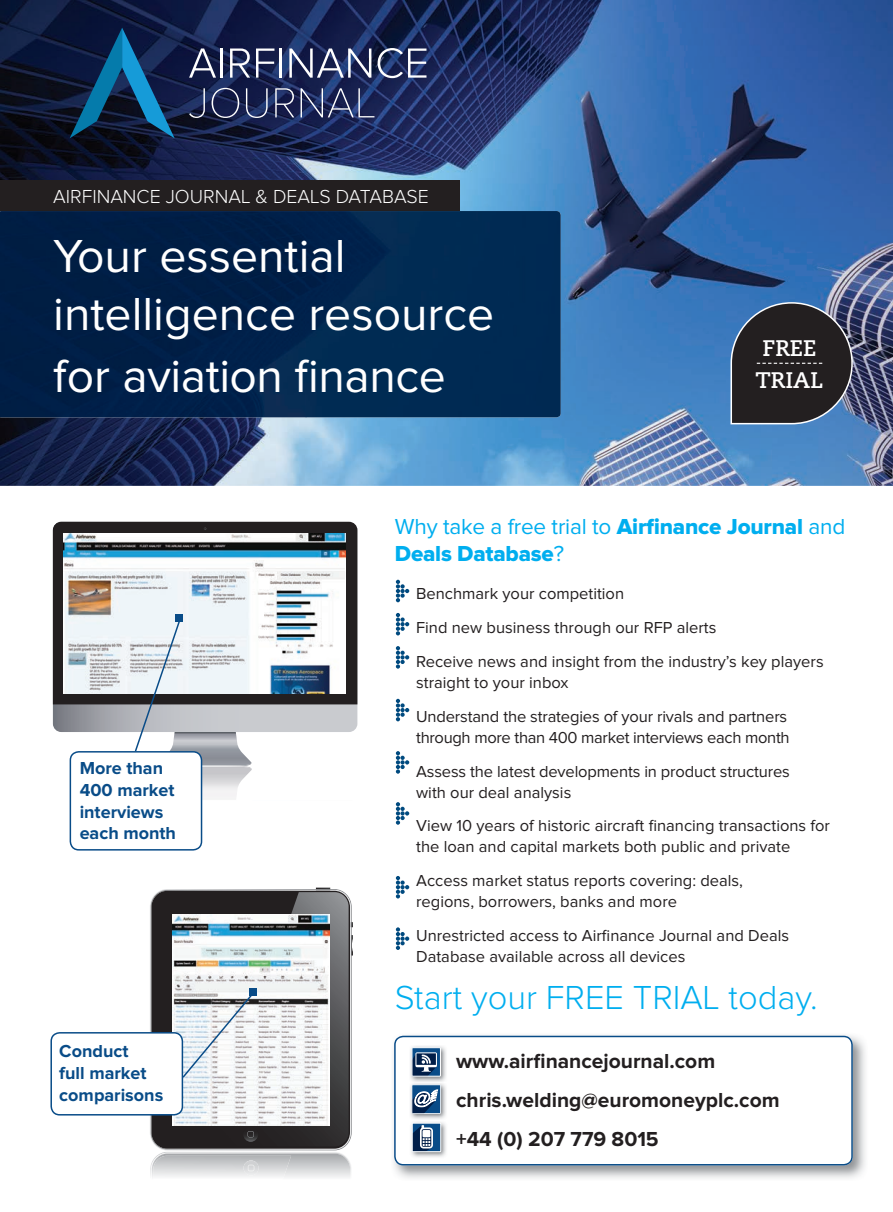
<style>
.page{position:relative;width:893px;height:1212px;background:#fff}
.page>*{position:absolute;margin:0;border:0;box-sizing:border-box;transform-origin:0 0}
.t1{font:48px/57.6px "Proxima Nova";color:#fff}
.t2{font:300 34.5px "Proxima Nova";color:#00aeef}
.t3{font:22.5px "Proxima Nova";letter-spacing:-.01em;color:#00aeef}
.t4{font:22.5px "Proxima Nova Extrabld";letter-spacing:-.01em;color:#00aeef}
.t5{font:700 22.5px/31.2px "Caecilia";color:#fff;text-align:center}
.t6{font:700 21px/39px "Proxima Nova";color:#231f20}
.t7{font:300 19.5px "Proxima Nova";color:#fff}
.t8{font:700 18px/21.6px "Proxima Nova";color:#094c88}
.t9{font:16.5px/33.8px "Proxima Nova";color:#231f20}
.s1{font-family:"Proxima Nova Extrabld"}
.s2{font-family:"Proxima Nova"}
</style>
<div class="page">
<img style="left:393px;top:1035px;width:472px;height:144px">
<svg style="left:394px;top:1036px;width:459px;height:129px"></svg>
<img style="left:0;top:0;width:893px;height:486px">
<div style="left:0;top:180px;width:460px;height:31px;background:#231f20"></div>
<svg style="left:53px;top:704px;width:304px;height:28px;background:#b1b3b8"></svg>
<div style="left:53px;top:522px;width:304px;height:182px;background:#231f20"></div>
<img style="left:202px;top:766px;width:42px;height:1px">
<img style="left:202px;top:767px;width:50px;height:33px">
<img style="left:69px;top:800px;width:134px;height:9px">
<img style="left:64px;top:533px;width:281px;height:160px">
<svg style="left:352px;top:935px;width:1px;height:20px"></svg>
<svg style="left:316px;top:887px;width:14px;height:2px"></svg>
<div style="left:151px;top:891px;width:199px;height:257px;background:#231f20;border-radius:16px"></div>
<img style="left:211px;top:892px;width:138px;height:254px">
<img style="left:243px;top:1127px;width:15px;height:15px">
<svg style="left:248px;top:1131px;width:6px;height:6px"></svg>
<img style="left:150px;top:1152px;width:189px;height:23px">
<svg style="left:152px;top:1153px;width:198px;height:25px;background:#d1d2d4"></svg>
<img style="left:172px;top:915px;width:157px;height:211px">
<svg style="left:730px;top:301px;width:123px;height:124px;background:#333741"></svg>
<svg style="left:396px;top:580px;width:13px;height:22px"></svg>
<div style="left:70px;top:752px;width:132px;height:98px;background:#fff;border-radius:9px"></div>
<div style="left:70px;top:751px;width:132px;height:99px;border:2px solid #094c88;border-radius:9px"></div>
<svg style="left:134px;top:617px;width:118px;height:149px"></svg>
<div style="left:175px;top:614px;width:8px;height:8px;background:#094c88"></div>
<div style="left:51px;top:1033px;width:131px;height:82px;background:#fff;border-radius:9px"></div>
<div style="left:50px;top:1032px;width:133px;height:83px;border:2px solid #094c88;border-radius:9px"></div>
<svg style="left:175px;top:915px;width:116px;height:203px;background:#d5dcdf"></svg>
<div style="left:249px;top:988px;width:8px;height:8px;background:#094c88"></div>
<img style="left:409px;top:1045px;width:38px;height:113px">
<div style="left:412px;top:1123px;width:29px;height:29px;background:#094c88"></div>
<div style="left:412px;top:1123px;width:29px;height:29px;border:1px solid #fff"></div>
<svg style="left:412px;top:1125px;width:21px;height:27px"></svg>
<svg style="left:412px;top:1084px;width:29px;height:30px"></svg>
<img style="left:409px;top:1082px;width:38px;height:1px">
<div style="left:412px;top:1047px;width:28px;height:29px;background:#094c88"></div>
<div style="left:412px;top:1047px;width:29px;height:29px;border:1px solid #fff"></div>
<svg style="left:412px;top:1052px;width:25px;height:24px"></svg>
<svg style="left:396px;top:613px;width:13px;height:22px"></svg>
<svg style="left:396px;top:646px;width:13px;height:23px"></svg>
<svg style="left:396px;top:699px;width:13px;height:22px"></svg>
<svg style="left:396px;top:751px;width:13px;height:23px"></svg>
<svg style="left:396px;top:802px;width:13px;height:23px"></svg>
<svg style="left:396px;top:876px;width:13px;height:22px"></svg>
<svg style="left:396px;top:927px;width:13px;height:23px"></svg>
<img style="left:0;top:211px;width:561px;height:206px">
<svg style="left:0;top:16px;width:833px;height:122px;background:#284476"></svg>
<p class="t7" style="left:53px;top:188px;width:377px">AIRFINANCE JOURNAL &amp; DEALS DATABASE</p>
<h1 class="t1" style="left:53px;top:230px;width:442px">Your essential intelligence resource</h1>
<h1 class="t1" style="left:53px;top:349px;width:394px">for aviation finance</h1>
<h3 class="t5" style="left:755px;top:333px;width:70px">FREE<br>TRIAL</h3>
<p class="t8" style="left:80px;top:758px;width:98px">More than<br>400 market interviews each month</p>
<h3 class="t3" style="left:395px;top:517px;width:452px">Why take a free trial to <span class="s1">Airfinance Journal</span> and</h3>
<h3 class="t4" style="left:395px;top:544px;width:171px">Deals Database<span class="s2">?</span></h3>
<p class="t9" style="left:416px;top:578px;width:409px">Benchmark your competition<br>Find new business through our RFP alerts<br>Receive news and insight from the industry’s key players</p>
<p class="t9" style="left:416px;top:666px;width:373px">straight to your inbox<br>Understand the strategies of your rivals and partners</p>
<p class="t9" style="left:416px;top:721px;width:375px">through more than 400 market interviews each month<br>Assess the latest developments in product structures</p>
<p class="t9" style="left:416px;top:776px;width:415px">with our deal analysis<br>View 10 years of historic aircraft financing transactions for</p>
<p class="t9" style="left:416px;top:831px;width:376px">the loan and capital markets both public and private<br>Access market status reports covering: deals,</p>
<p class="t9" style="left:416px;top:885px;width:374px">regions, borrowers, banks and more<br>Unrestricted access to Airfinance Journal and Deals</p>
<p class="t9" style="left:416px;top:940px;width:271px">Database available across all devices</p>
<h2 class="t2" style="left:395px;top:982px;width:424px">Start your FREE TRIAL today.</h2>
<p class="t8" style="left:59px;top:1041px;width:105px">Conduct<br>full market comparisons</p>
<p class="t6" style="left:456px;top:1042px;width:325px">www.airfinancejournal.com chris.welding@euromoneyplc.com +44 (0) 207 779 8015</p>
</div>
